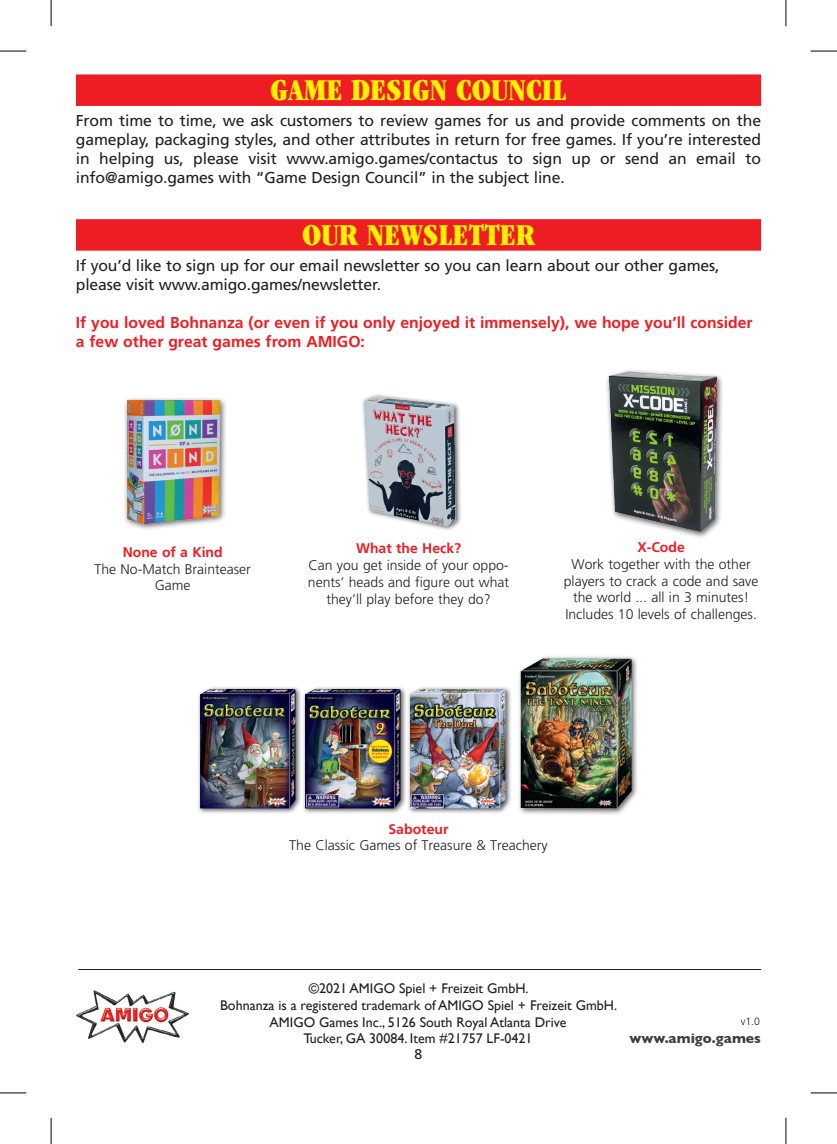
<style>
.page{position:relative;width:837px;height:1144px;background:#fff}
.page>*{position:absolute;margin:0;border:0;box-sizing:border-box;transform-origin:0 0}
.t1{font:ultra-condensed 31.5px "Garamond";color:#fff101}
.t2{font:15.75px/18.9px "Frutiger LT Std";letter-spacing:-.01em;color:#231f20;text-align:justify}
.t3{font:700 15.75px/19.2px "Frutiger";color:#ee1d23}
.t4{font:300 14px/16.8px "Frutiger";color:#231f20;text-align:center}
.t5{font:14px/16.8px "Gill Sans";color:#231f20;text-align:center}
.t6{font:700 14px "Frutiger";color:#ee1d23}
.t7{font:700 14px "Gill Sans";color:#3e3e3f}
.t8{font:14px "Frutiger LT Std";color:#231f20}
.t9{font:300 10.5px "Frutiger";color:#231f20}
</style>
<div class="page">
<hr style="left:78px;top:969px;width:682px;height:1px;background:#231f20">
<img style="left:76px;top:990px;width:113px;height:53px">
<div style="left:517px;top:655px;width:121px;height:160px;background:#231f20;opacity:.75"></div>
<img style="left:520px;top:658px;width:112px;height:150px">
<div style="left:76px;top:74px;width:684px;height:32px;background:#ee1d23"></div>
<div style="left:76px;top:219px;width:684px;height:32px;background:#ee1d23"></div>
<div style="left:123px;top:396px;width:104px;height:135px;background:#231f20;opacity:.75"></div>
<img style="left:124px;top:396px;width:100px;height:130px">
<div style="left:407px;top:686px;width:104px;height:128px;background:#231f20;opacity:.75"></div>
<img style="left:410px;top:689px;width:95px;height:119px">
<div style="left:302px;top:686px;width:104px;height:128px;background:#231f20;opacity:.75"></div>
<img style="left:305px;top:689px;width:95px;height:119px">
<div style="left:197px;top:686px;width:104px;height:128px;background:#231f20;opacity:.75"></div>
<img style="left:200px;top:689px;width:95px;height:119px">
<div style="left:605px;top:368px;width:118px;height:171px;background:#231f20;opacity:.75"></div>
<img style="left:605px;top:368px;width:115px;height:171px">
<div style="left:361px;top:393px;width:101px;height:139px;background:#231f20;opacity:.75"></div>
<img style="left:361px;top:393px;width:98px;height:137px">
<svg style="left:0;top:51px;width:26px;height:1px"></svg>
<svg style="left:810px;top:51px;width:26px;height:1px"></svg>
<svg style="left:0;top:1092px;width:26px;height:1px"></svg>
<svg style="left:810px;top:1092px;width:26px;height:1px"></svg>
<svg style="left:51px;top:0;width:1px;height:26px"></svg>
<svg style="left:51px;top:1118px;width:1px;height:26px"></svg>
<svg style="left:785px;top:0;width:1px;height:26px"></svg>
<svg style="left:785px;top:1118px;width:1px;height:26px"></svg>
<h1 class="t1" style="left:270px;top:71px;width:297px">GAME DESIGN COUNCIL</h1>
<p class="t2" style="left:76px;top:113px;width:686px">From time to time, we ask customers to review games for us and provide comments on the gameplay, packaging styles, and other attributes in return for free games. If you’re interested in helping us, please visit www.amigo.games/contactus to sign up or send an email to info@amigo.games with “Game Design Council” in the subject line.</p>
<h1 class="t1" style="left:302px;top:215px;width:234px">OUR NEWSLETTER</h1>
<p class="t2" style="left:76px;top:257px;width:645px">If you’d like to sign up for our email newsletter so you can learn about our other games, please visit www.amigo.games/newsletter.</p>
<p class="t3" style="left:76px;top:314px;width:678px">If you loved Bohnanza (or even if you only enjoyed it immensely), we hope you’ll consider a few other great games from AMIGO:</p>
<p class="t6" style="left:123px;top:546px;width:101px">None of a Kind</p>
<p class="t4" style="left:94px;top:561px;width:158px">The No-Match Brainteaser<br>Game</p>
<p class="t6" style="left:356px;top:542px;width:107px">What the Heck?</p>
<p class="t4" style="left:308px;top:558px;width:203px">Can you get inside of your oppo&shy;nents’ heads and figure out what they’ll play before they do?</p>
<p class="t6" style="left:637px;top:541px;width:49px">X-Code</p>
<p class="t4" style="left:563px;top:556px;width:196px">Work together with the other players to crack a code and save the world ... all in 3 minutes!<br>Includes 10 levels of challenges.</p>
<p class="t6" style="left:388px;top:823px;width:61px">Saboteur</p>
<p class="t4" style="left:289px;top:838px;width:260px">The Classic Games of Treasure &amp; Treachery</p>
<p class="t5" style="left:220px;top:981px;width:398px">©2021 AMIGO Spiel + Freizeit GmbH.<br>Bohnanza is a registered trademark of AMIGO Spiel + Freizeit GmbH.<br>AMIGO Games Inc., 5126 South Royal Atlanta Drive<br>Tucker, GA 30084. Item #21757 LF-0421</p>
<p class="t8" style="left:414px;top:1048px;width:9px">8</p>
<p class="t9" style="left:740px;top:1016px;width:21px">v1.0</p>
<p class="t7" style="left:629px;top:1033px;width:133px">www.amigo.games</p>
</div>
